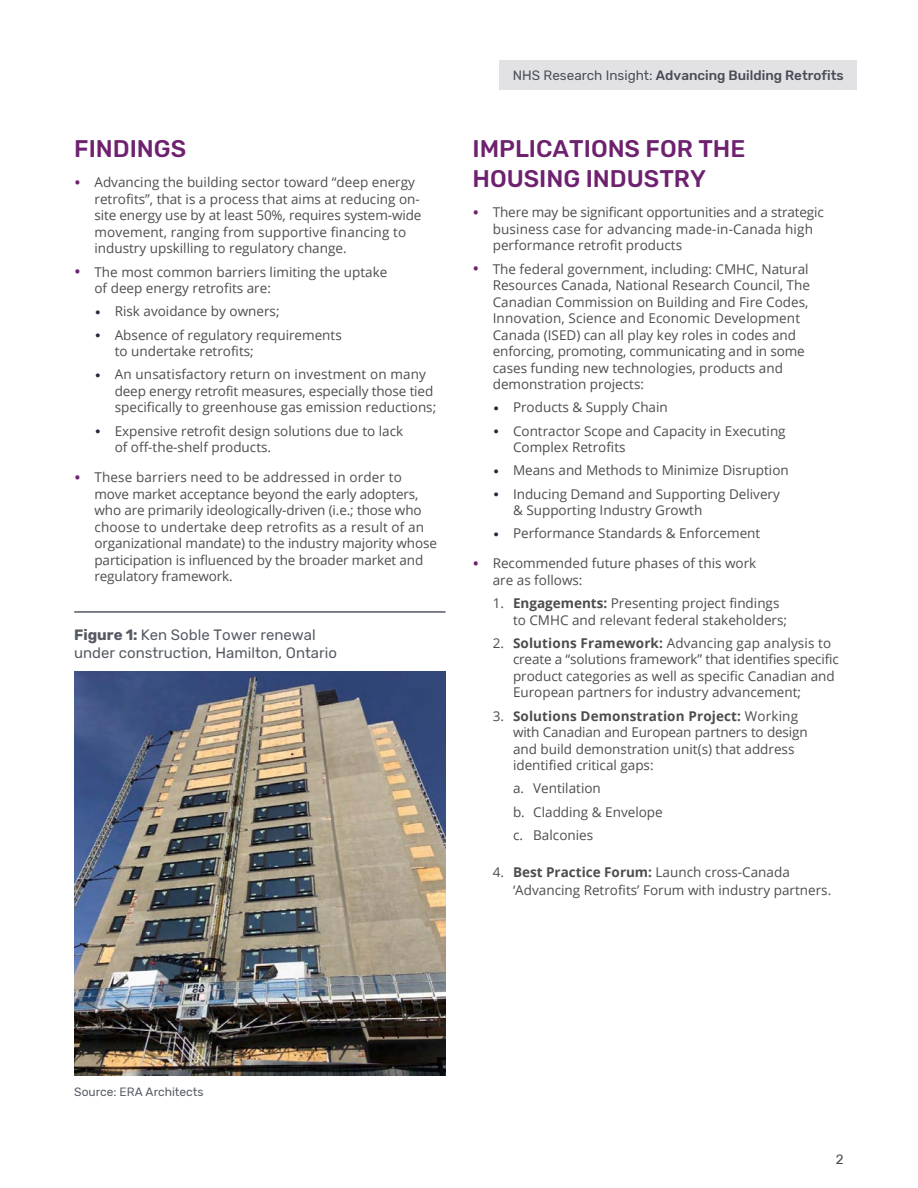
<style>
.page{position:relative;width:918px;height:1188px;background:#fff}
.page>*{position:absolute;margin:0;border:0;box-sizing:border-box;transform-origin:0 0}
.H3_Subheads{font:500 24px/30px "Rubik";color:#6e216f}
.t1{font:15px/18px "Rubik";color:#545962}
.t2{font:13.5px/16.5px "Open Sans";color:#4d4d4f}
.t3{font:500 13.5px "Rubik";color:#474c55}
.t4{font:13.5px "Rubik";color:#4d4d4f}
.Source{font:12px "Rubik";color:#545962}
.s1{font-size:18px;color:#6e216f}
.s2{font-family:"Rubik";font-size:18px;color:#24283d}
.s3{font-weight:700}
.s4{font-weight:400}
</style>
<div class="page">
<div style="left:499px;top:61px;width:358px;height:29px;background:#e2e2e5"></div>
<hr style="left:74px;top:611px;width:372px;height:2px;background:#545962">
<img style="left:74px;top:672px;width:372px;height:404px">
<h3 class="H3_Subheads" style="left:74px;top:135px;width:113px">FINDINGS</h3>
<p class="t2" style="left:94px;top:174px;width:328px;text-indent:-20px"><span class="s1">•</span> Advancing the building sector toward “deep energy retrofits”, that is a process that aims at reducing on&shy;site energy use by at least 50%, requires system-wide movement, ranging from supportive financing to industry upskilling to regulatory change.</p>
<p class="t2" style="left:94px;top:263px;width:294px;text-indent:-20px"><span class="s1">•</span> The most common barriers limiting the uptake of deep energy retrofits are:</p>
<p class="t2" style="left:94px;top:303px;width:187px"><span class="s2">•</span> Risk avoidance by owners;</p>
<p class="t2" style="left:115px;top:326px;width:229px;text-indent:-20px"><span class="s2">•</span> Absence of regulatory requirements to undertake retrofits;</p>
<p class="t2" style="left:115px;top:366px;width:323px;text-indent:-20px"><span class="s2">•</span> An unsatisfactory return on investment on many deep energy retrofit measures, especially those tied specifically to greenhouse gas emission reductions;</p>
<p class="t2" style="left:115px;top:422px;width:290px;text-indent:-20px"><span class="s2">•</span> Expensive retrofit design solutions due to lack of off-the-shelf products.</p>
<p class="t2" style="left:94px;top:469px;width:344px;text-indent:-20px"><span class="s1">•</span> These barriers need to be addressed in order to move market acceptance beyond the early adopters, who are primarily ideologically-driven (i.e.; those who choose to undertake deep retrofits as a result of an organizational mandate) to the industry majority whose participation is influenced by the broader market and regulatory framework.</p>
<p class="t1" style="left:74px;top:626px;width:264px"><span class="s3">Figure 1:</span> Ken Soble Tower renewal under construction, Hamilton, Ontario</p>
<p class="t3" style="left:513px;top:68px;width:332px"><span class="s4">NHS Research Insight:</span> Advancing Building Retrofits</p>
<h3 class="H3_Subheads" style="left:472px;top:135px;width:274px">IMPLICATIONS FOR THE<br>HOUSING INDUSTRY</h3>
<p class="t2" style="left:493px;top:204px;width:333px;text-indent:-20px"><span class="s1">•</span> There may be significant opportunities and a strategic business case for advancing made-in-Canada high performance retrofit products</p>
<p class="t2" style="left:493px;top:260px;width:319px;text-indent:-20px"><span class="s1">•</span> The federal government, including: CMHC, Natural Resources Canada, National Research Council, The Canadian Commission on Building and Fire Codes, Innovation, Science and Economic Development Canada (ISED) can all play key roles in codes and enforcing, promoting, communicating and in some cases funding new technologies, products and demonstration projects:</p>
<p class="t2" style="left:493px;top:399px;width:177px"><span class="s2">•</span> Products &amp; Supply Chain</p>
<p class="t2" style="left:513px;top:422px;width:274px;text-indent:-20px"><span class="s2">•</span> Contractor Scope and Capacity in Executing<br>Complex Retrofits</p>
<p class="t2" style="left:493px;top:462px;width:298px"><span class="s2">•</span> Means and Methods to Minimize Disruption</p>
<p class="t2" style="left:513px;top:485px;width:268px;text-indent:-20px"><span class="s2">•</span> Inducing Demand and Supporting Delivery &amp; Supporting Industry Growth</p>
<p class="t2" style="left:493px;top:525px;width:269px"><span class="s2">•</span> Performance Standards &amp; Enforcement</p>
<p class="t2" style="left:493px;top:555px;width:265px;text-indent:-20px"><span class="s1">•</span> Recommended future phases of this work are as follows:</p>
<p class="t2" style="left:513px;top:595px;width:276px;text-indent:-20px">1. <span class="s3">Engagements:</span> Presenting project findings to CMHC and relevant federal stakeholders;</p>
<p class="t2" style="left:513px;top:634px;width:328px;text-indent:-20px">2. <span class="s3">Solutions Framework:</span> Advancing gap analysis to create a “solutions framework” that identifies specific product categories as well as specific Canadian and European partners for industry advancement;</p>
<p class="t2" style="left:513px;top:707px;width:296px;text-indent:-20px">3. <span class="s3">Solutions Demonstration Project:</span> Working with Canadian and European partners to design and build demonstration unit(s) that address identified critical gaps:</p>
<p class="t2" style="left:513px;top:780px;width:89px">a. Ventilation</p>
<p class="t2" style="left:513px;top:803px;width:151px">b. Cladding &amp; Envelope</p>
<p class="t2" style="left:513px;top:826px;width:82px">c. Balconies</p>
<p class="t2" style="left:513px;top:862px;width:320px;line-height:18px;text-indent:-20px">4. <span class="s3">Best Practice Forum:</span> Launch cross-Canada ‘Advancing Retrofits’ Forum with industry partners.</p>
<p class="Source" style="left:74px;top:1085px;width:131px">Source: ERA Architects</p>
<p class="t4" style="left:836px;top:1152px;width:9px">2</p>
</div>
